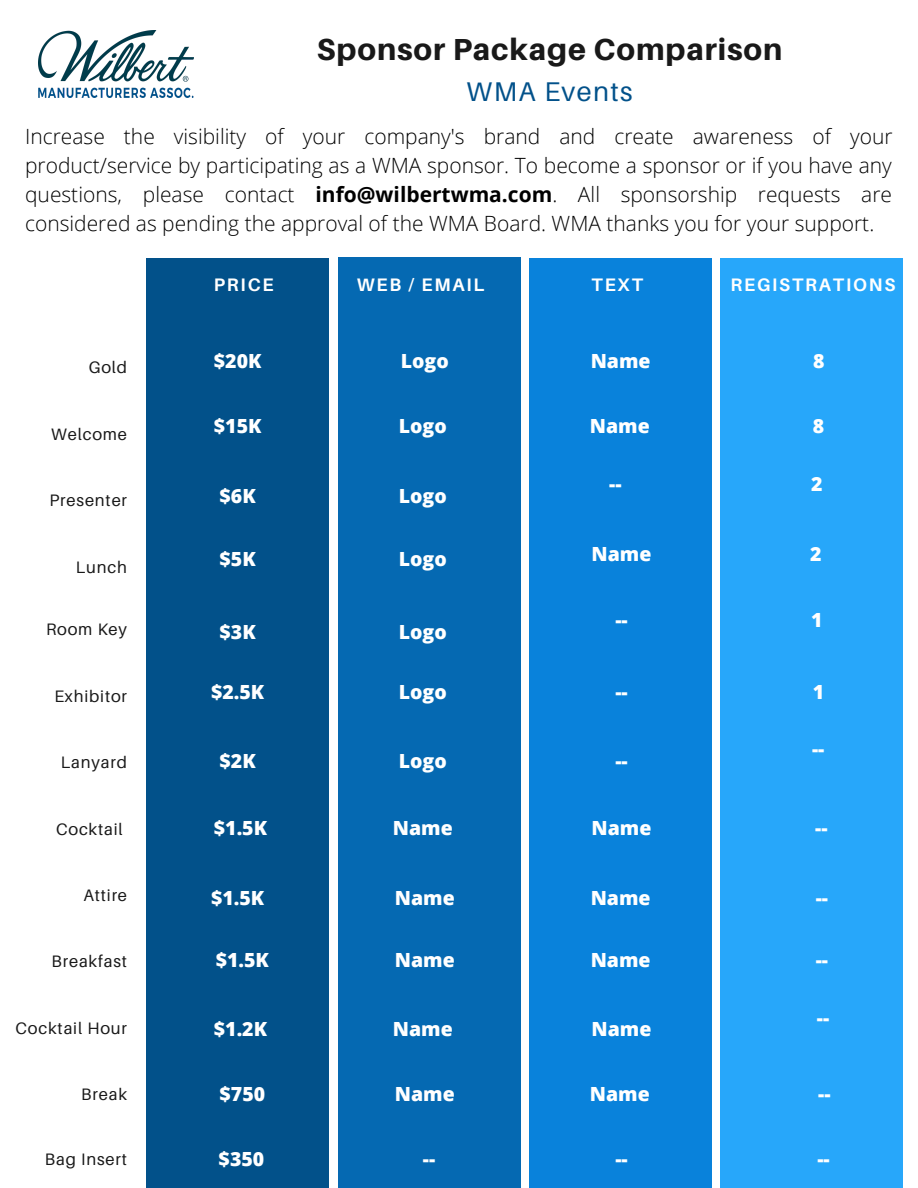
<style>
.page{position:relative;width:918px;height:1188px;background:#fff}
.page>*{position:absolute;margin:0;border:0;box-sizing:border-box;transform-origin:0 0}
.t1{font:800 30.45px "Aileron";letter-spacing:.03em;color:#191919}
.t2{font:27px "Aileron";letter-spacing:.05em;color:#02518a}
.t3{font:300 21px/29.2px "Open Sans";color:#000;text-align:justify}
.t4{font:800 19.5px "Open Sans";color:#fff}
.t5{font:700 18.15px "Aileron";letter-spacing:.1em;color:#fff}
.t6{font:16.65px "Aileron";letter-spacing:.05em;color:#191919}
.s1{font-weight:700}
</style>
<div class="page">
<img style="left:38px;top:31px;width:156px;height:66px">
<div style="left:147px;top:258px;width:182px;height:930px;background:#02518a"></div>
<div style="left:338px;top:258px;width:183px;height:930px;background:#0569b2"></div>
<div style="left:530px;top:258px;width:182px;height:930px;background:#0982db"></div>
<div style="left:721px;top:258px;width:182px;height:930px;background:#27a7fa"></div>
<h1 class="t1" style="left:317px;top:30px;width:467px">Sponsor Package Comparison</h1>
<p class="t2" style="left:467px;top:75px;width:168px">WMA Events</p>
<p class="t3" style="left:25px;top:121px;width:869px">Increase the visibility of your company's brand and create awareness of your product/service by participating as a WMA sponsor. To become a sponsor or if you have any questions, please contact <span class="s1">info@wilbertwma.com</span>. All sponsorship requests are considered as pending the approval of the WMA Board. WMA thanks you for your support.</p>
<p class="t5" style="left:214px;top:274px;width:61px">PRICE</p>
<p class="t5" style="left:357px;top:274px;width:129px">WEB / EMAIL</p>
<p class="t5" style="left:592px;top:274px;width:53px">TEXT</p>
<p class="t5" style="left:730px;top:274px;width:166px">REGISTRATIONS</p>
<p class="t6" style="left:89px;top:357px;width:40px">Gold</p>
<p class="t4" style="left:214px;top:348px;width:49px">$20K</p>
<p class="t4" style="left:401px;top:348px;width:49px">Logo</p>
<p class="t4" style="left:591px;top:348px;width:61px">Name</p>
<p class="t4" style="left:813px;top:348px;width:13px">8</p>
<p class="t6" style="left:51px;top:424px;width:77px">Welcome</p>
<p class="t4" style="left:214px;top:412px;width:49px">$15K</p>
<p class="t4" style="left:399px;top:412px;width:49px">Logo</p>
<p class="t4" style="left:590px;top:412px;width:61px">Name</p>
<p class="t4" style="left:813px;top:412px;width:13px">8</p>
<p class="t6" style="left:50px;top:490px;width:79px">Presenter</p>
<p class="t4" style="left:220px;top:482px;width:38px">$6K</p>
<p class="t4" style="left:399px;top:482px;width:49px">Logo</p>
<p class="t4" style="left:609px;top:470px;width:14px">--</p>
<p class="t4" style="left:811px;top:470px;width:13px">2</p>
<p class="t6" style="left:76px;top:557px;width:53px">Lunch</p>
<p class="t4" style="left:220px;top:545px;width:38px">$5K</p>
<p class="t4" style="left:399px;top:545px;width:49px">Logo</p>
<p class="t4" style="left:592px;top:541px;width:61px">Name</p>
<p class="t4" style="left:810px;top:541px;width:13px">2</p>
<p class="t6" style="left:46px;top:619px;width:83px">Room Key</p>
<p class="t4" style="left:220px;top:618px;width:38px">$3K</p>
<p class="t4" style="left:399px;top:618px;width:49px">Logo</p>
<p class="t4" style="left:615px;top:607px;width:14px">--</p>
<p class="t4" style="left:811px;top:607px;width:13px">1</p>
<p class="t6" style="left:54px;top:685px;width:74px">Exhibitor</p>
<p class="t4" style="left:211px;top:679px;width:55px">$2.5K</p>
<p class="t4" style="left:399px;top:679px;width:49px">Logo</p>
<p class="t4" style="left:615px;top:679px;width:14px">--</p>
<p class="t4" style="left:813px;top:679px;width:13px">1</p>
<p class="t6" style="left:61px;top:752px;width:68px">Lanyard</p>
<p class="t4" style="left:220px;top:747px;width:38px">$2K</p>
<p class="t4" style="left:399px;top:747px;width:49px">Logo</p>
<p class="t4" style="left:615px;top:747px;width:14px">--</p>
<p class="t4" style="left:812px;top:736px;width:14px">--</p>
<p class="t6" style="left:56px;top:818px;width:68px">Cocktail</p>
<p class="t4" style="left:214px;top:814px;width:55px">$1.5K</p>
<p class="t4" style="left:393px;top:814px;width:61px">Name</p>
<p class="t4" style="left:592px;top:814px;width:61px">Name</p>
<p class="t4" style="left:815px;top:814px;width:14px">--</p>
<p class="t6" style="left:83px;top:885px;width:45px">Attire</p>
<p class="t4" style="left:211px;top:884px;width:55px">$1.5K</p>
<p class="t4" style="left:395px;top:884px;width:61px">Name</p>
<p class="t4" style="left:591px;top:884px;width:61px">Name</p>
<p class="t4" style="left:816px;top:884px;width:14px">--</p>
<p class="t6" style="left:52px;top:951px;width:77px">Breakfast</p>
<p class="t4" style="left:216px;top:946px;width:55px">$1.5K</p>
<p class="t4" style="left:395px;top:946px;width:61px">Name</p>
<p class="t4" style="left:591px;top:946px;width:61px">Name</p>
<p class="t4" style="left:816px;top:946px;width:14px">--</p>
<p class="t6" style="left:16px;top:1018px;width:113px">Cocktail Hour</p>
<p class="t4" style="left:214px;top:1015px;width:55px">$1.2K</p>
<p class="t4" style="left:393px;top:1015px;width:61px">Name</p>
<p class="t4" style="left:592px;top:1015px;width:61px">Name</p>
<p class="t4" style="left:817px;top:1004px;width:14px">--</p>
<p class="t6" style="left:81px;top:1084px;width:47px">Break</p>
<p class="t4" style="left:220px;top:1080px;width:47px">$750</p>
<p class="t4" style="left:395px;top:1080px;width:61px">Name</p>
<p class="t4" style="left:590px;top:1080px;width:61px">Name</p>
<p class="t4" style="left:818px;top:1080px;width:14px">--</p>
<p class="t6" style="left:45px;top:1149px;width:84px">Bag Insert</p>
<p class="t4" style="left:219px;top:1145px;width:47px">$350</p>
<p class="t4" style="left:423px;top:1145px;width:14px">--</p>
<p class="t4" style="left:615px;top:1145px;width:14px">--</p>
<p class="t4" style="left:817px;top:1145px;width:14px">--</p>
</div>
